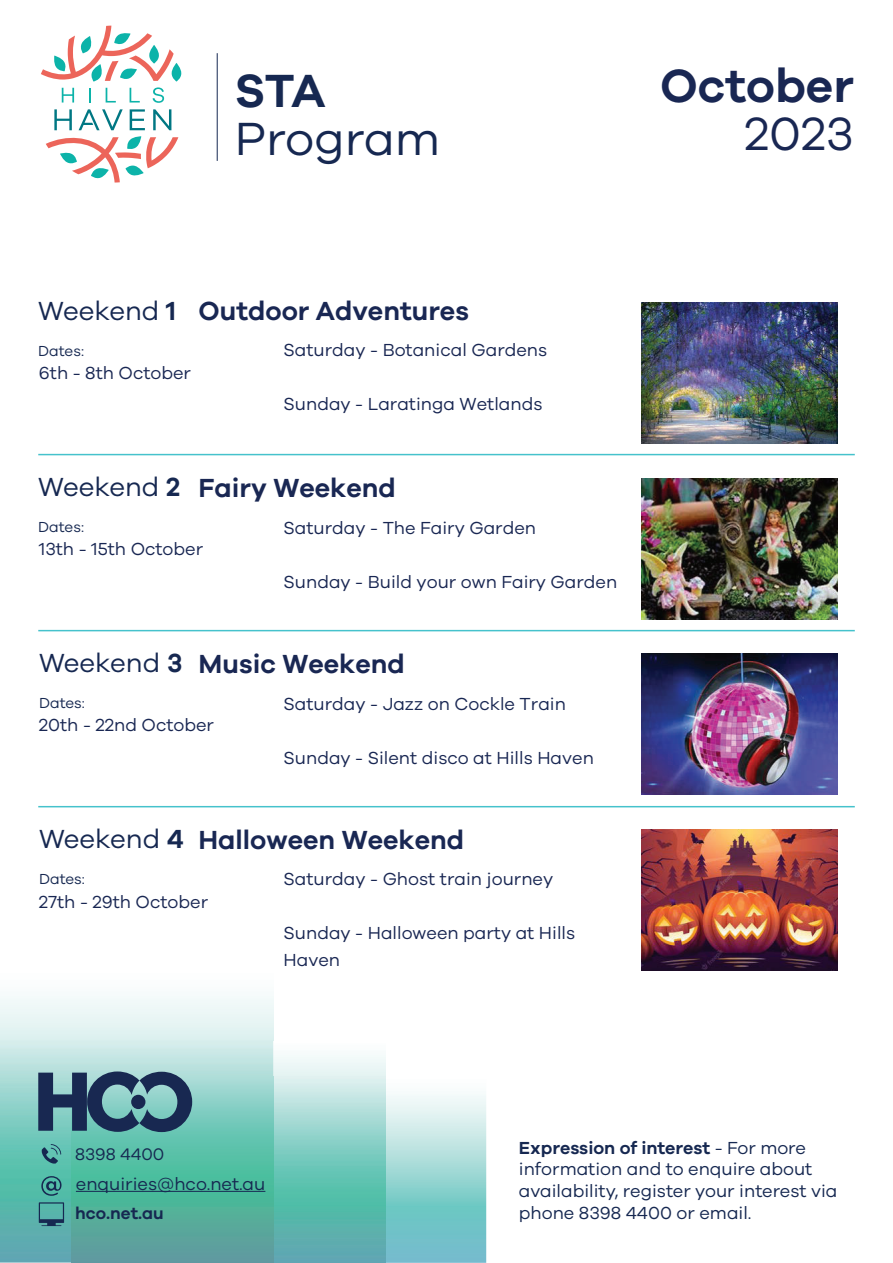
<style>
.page{position:relative;width:893px;height:1263px;background:#fff}
.page>*{position:absolute;margin:0;border:0;box-sizing:border-box;transform-origin:0 0}
.t1{font:48px "Galano Grotesque";color:#162851}
.t2{font:600 48px "Galano Grotesque";color:#192753}
.t3{font:48px "Galano Grotesque";color:#192753}
.t4{font:600 48px "Galano Grotesque";color:#162851}
.t5{font:600 27px "Galano Grotesque";color:#192753}
.t6{font:27px "Galano Grotesque";color:#162851}
.t7{font:18px/27px "Galano Grotesque";color:#192753}
.t8{font:18px/21.6px "Galano Grotesque";color:#162851}
.t9{font:600 17.25px "Galano Grotesque";color:#162851}
.t10{font:17.25px "Galano Grotesque";color:#162851}
.t11{font:15px "Galano Grotesque";color:#162851}
.s1{font-weight:600}
</style>
<div class="page">
<div style="left:273px;top:1040px;width:112px;height:37px;background:linear-gradient(to right,#f2f9f9,#f2f9f9)"></div>
<svg style="left:385px;top:1077px;width:101px;height:186px;background:#a8dadb"></svg>
<img style="left:273px;top:1077px;width:112px;height:186px">
<div style="left:0;top:970px;width:273px;height:70px;background:linear-gradient(to bottom,#fff,#def1ef)"></div>
<img style="left:0;top:1040px;width:273px;height:223px">
<hr style="left:38px;top:454px;width:817px;height:1px;background:#45c2cc">
<hr style="left:38px;top:630px;width:817px;height:1px;background:#45c2cc">
<hr style="left:38px;top:806px;width:817px;height:1px;background:#45c2cc">
<svg style="left:41px;top:1176px;width:21px;height:20px"></svg>
<svg style="left:41px;top:1144px;width:20px;height:20px"></svg>
<svg style="left:39px;top:1202px;width:25px;height:24px"></svg>
<hr style="left:76px;top:1191px;width:189px;height:1px;background:#162851">
<hr style="left:217px;top:53px;width:1px;height:108px;background:#162851">
<svg style="left:46px;top:109px;width:132px;height:74px"></svg>
<svg style="left:41px;top:26px;width:140px;height:77px"></svg>
<svg style="left:38px;top:1071px;width:154px;height:61px;background:#4c7285"></svg>
<div style="left:131px;top:1095px;width:14px;height:14px;background:#182851;border-radius:50%"></div>
<img style="left:642px;top:302px;width:195px;height:141px">
<img style="left:642px;top:478px;width:195px;height:141px">
<img style="left:642px;top:654px;width:195px;height:141px">
<img style="left:642px;top:829px;width:195px;height:141px">
<h1 class="t4" style="left:235px;top:62px;width:92px">STA</h1>
<h1 class="t1" style="left:235px;top:119px;width:207px">Program</h1>
<h1 class="t2" style="left:660px;top:57px;width:195px">October</h1>
<h1 class="t3" style="left:744px;top:114px;width:111px">2023</h1>
<h2 class="t6" style="left:38px;top:300px;width:139px">Weekend <span class="s1">1</span></h2>
<p class="t11" style="left:38px;top:345px;width:47px">Dates:</p>
<p class="t7" style="left:39px;top:361px;width:154px">6th - 8th October</p>
<h2 class="t5" style="left:198px;top:295px;width:272px">Outdoor Adventures</h2>
<p class="t7" style="left:284px;top:338px;width:265px">Saturday - Botanical Gardens</p>
<p class="t7" style="left:284px;top:392px;width:260px">Sunday - Laratinga Wetlands</p>
<h2 class="t6" style="left:38px;top:476px;width:144px">Weekend <span class="s1">2</span></h2>
<p class="t11" style="left:38px;top:521px;width:47px">Dates:</p>
<h2 class="t5" style="left:198px;top:471px;width:199px">Fairy Weekend</h2>
<p class="t7" style="left:284px;top:515px;width:254px">Saturday - The Fairy Garden</p>
<p class="t7" style="left:284px;top:569px;width:335px">Sunday - Build your own Fairy Garden</p>
<p class="t7" style="left:39px;top:536px;width:166px">13th - 15th October</p>
<h2 class="t6" style="left:39px;top:652px;width:145px">Weekend <span class="s1">3</span></h2>
<p class="t11" style="left:39px;top:697px;width:47px">Dates:</p>
<h2 class="t5" style="left:198px;top:647px;width:208px">Music Weekend</h2>
<p class="t7" style="left:284px;top:691px;width:284px">Saturday - Jazz on Cockle Train</p>
<p class="t7" style="left:284px;top:745px;width:312px">Sunday - Silent disco at Hills Haven</p>
<p class="t7" style="left:39px;top:712px;width:177px">20th - 22nd October</p>
<h2 class="t6" style="left:39px;top:828px;width:146px">Weekend <span class="s1">4</span></h2>
<p class="t11" style="left:39px;top:873px;width:47px">Dates:</p>
<h2 class="t5" style="left:198px;top:824px;width:267px">Halloween Weekend</h2>
<p class="t7" style="left:284px;top:866px;width:271px">Saturday - Ghost train journey</p>
<p class="t7" style="left:284px;top:920px;width:293px">Sunday - Halloween party at Hills<br>Haven</p>
<p class="t7" style="left:39px;top:889px;width:171px">27th - 29th October</p>
<p class="t10" style="left:75px;top:1147px;width:91px">8398 4400</p>
<p class="t8" style="left:76px;top:1174px;width:191px">enquiries@hco.net.au</p>
<p class="t9" style="left:75px;top:1203px;width:90px">hco.net.au</p>
<p class="t8" style="left:519px;top:1138px;width:320px"><span class="s1">Expression of interest</span> - For more information and to enquire about availability, register your interest via phone 8398 4400 or email.</p>
</div>
